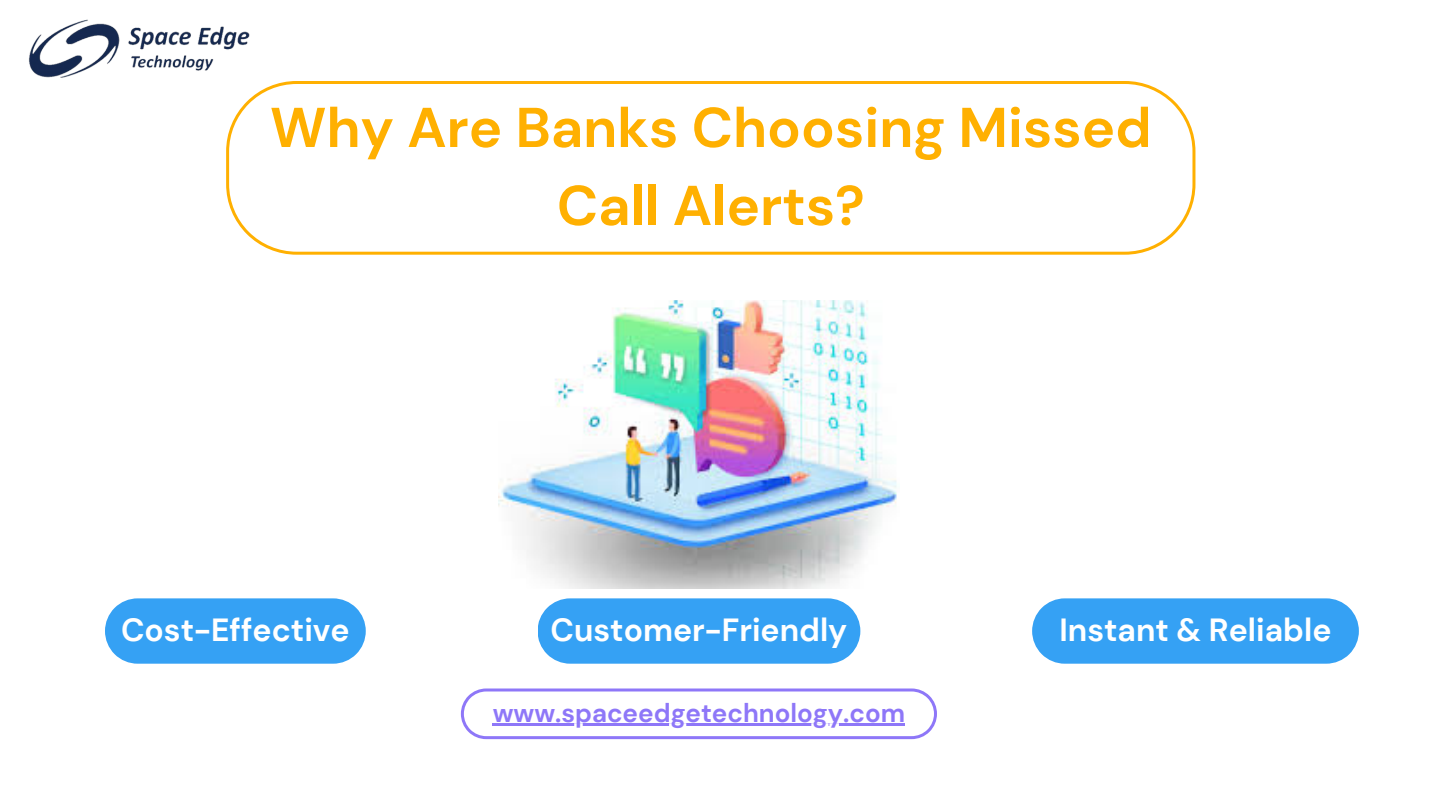
<style>
.page{position:relative;width:1440px;height:810px;background:#fff}
.page>*{position:absolute;margin:0;border:0;box-sizing:border-box;transform-origin:0 0}
.t1{font:700 56px/78px "DM Sans";color:#ffb001;text-align:center}
.t2{font:700 32px "DM Sans";color:#fff}
.t3{font:700 26px "DM Sans";color:#8e77f8}
</style>
<div class="page">
<img style="left:29px;top:19px;width:221px;height:59px">
<svg style="left:226px;top:81px;width:969px;height:174px"></svg>
<svg style="left:105px;top:598px;width:261px;height:66px;background:#41a7f4"></svg>
<svg style="left:1032px;top:598px;width:327px;height:66px;background:#3fa6f4"></svg>
<svg style="left:538px;top:598px;width:322px;height:66px;background:#3fa5f4"></svg>
<img style="left:499px;top:301px;width:398px;height:287px">
<svg style="left:461px;top:689px;width:476px;height:50px"></svg>
<hr style="left:493px;top:724px;width:412px;height:2px;background:#8e77f8">
<p class="t1" style="left:270px;top:89px;width:883px">Why Are Banks Choosing Missed<br>Call Alerts?</p>
<h1 class="t2" style="left:121px;top:609px;width:230px">Cost-Effective</h1>
<p class="t2" style="left:550px;top:609px;width:298px">Customer-Friendly</p>
<h2 class="t2" style="left:1059px;top:609px;width:274px">Instant &amp; Reliable</h2>
<h2 class="t3" style="left:493px;top:696px;width:414px">www.spaceedgetechnology.com</h2>
</div>
